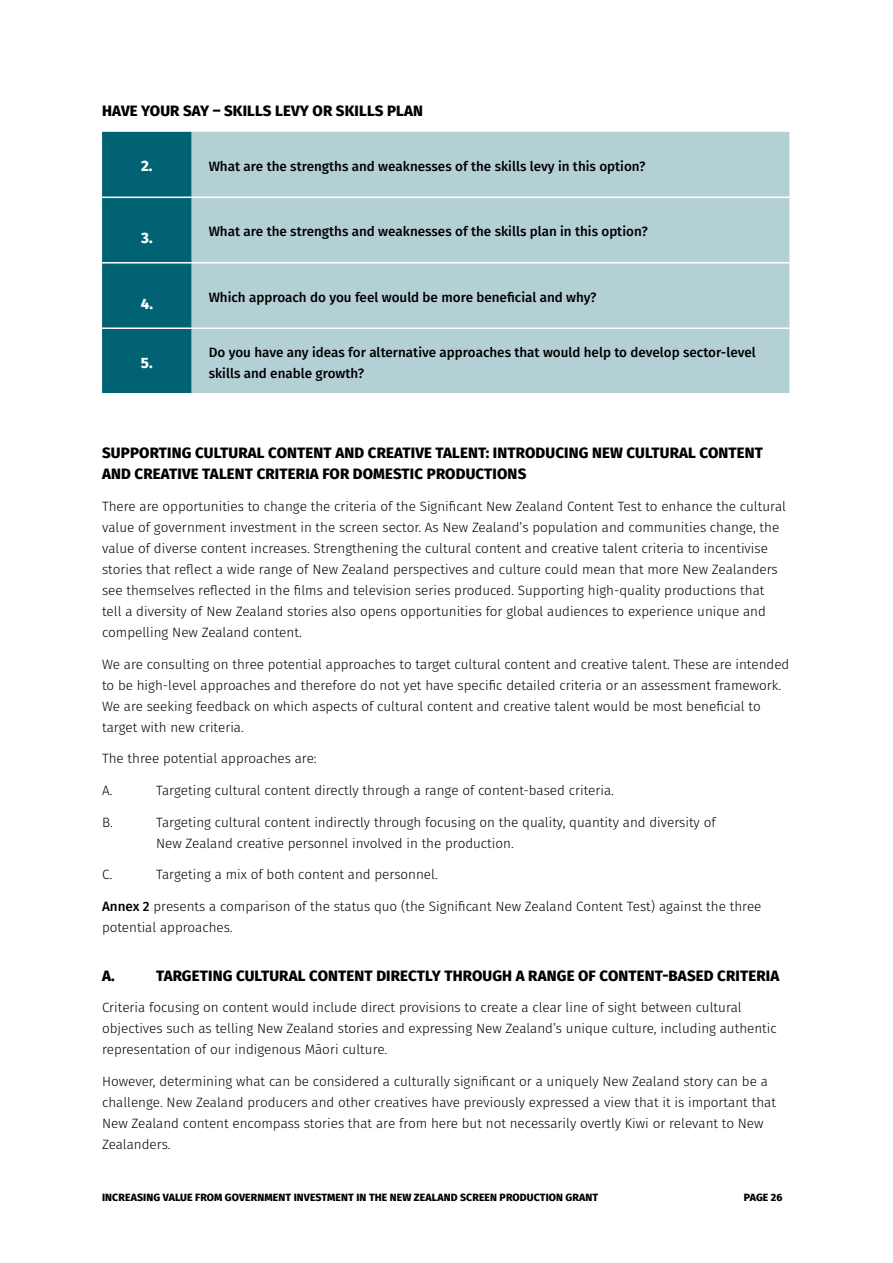
<style>
.page{position:relative;width:893px;height:1263px;background:#fff}
.page>*{position:absolute;margin:0;border:0;box-sizing:border-box;transform-origin:0 0}
.H3_-_Body_Header{font:800 15px/21px "Fira Sans";letter-spacing:.01em;color:#000}
.Question_numbering{font:800 15px "Fira Sans";color:#fff}
.Body_Copy{font:300 13.5px/21px "Fira Sans";color:#000}
.Body_Subhead{font:500 13.5px/21px "Fira Sans";color:#000}
.Question_text{font:500 13.5px "Fira Sans";color:#000}
.t1{font:800 10.5px "Fira Sans";letter-spacing:.01em;color:#000}
.s1{font-weight:500}
</style>
<div class="page">
<div style="left:102px;top:132px;width:90px;height:261px;background:#006272"></div>
<div style="left:192px;top:132px;width:597px;height:261px;background:#b3d0d5"></div>
<hr style="left:192px;top:197px;width:597px;height:1px;background:#fff">
<hr style="left:192px;top:262px;width:597px;height:1px;background:#fff">
<hr style="left:102px;top:327px;width:90px;height:2px;background:#fff">
<hr style="left:192px;top:327px;width:597px;height:2px;background:#fff">
<hr style="left:102px;top:197px;width:90px;height:1px;background:#fff">
<hr style="left:102px;top:262px;width:90px;height:1px;background:#fff">
<p class="H3_-_Body_Header" style="left:102px;top:99px;width:322px">HAVE YOUR SAY – SKILLS LEVY OR SKILLS PLAN</p>
<p class="Question_numbering" style="left:141px;top:153px;width:13px">2.</p>
<p class="Question_text" style="left:209px;top:155px;width:438px">What are the strengths and weaknesses of the skills levy in this option?</p>
<p class="Question_numbering" style="left:141px;top:225px;width:13px">3.</p>
<p class="Body_Subhead" style="left:209px;top:220px;width:441px">What are the strengths and weaknesses of the skills plan in this option?</p>
<p class="Question_numbering" style="left:141px;top:291px;width:14px">4.</p>
<p class="Body_Subhead" style="left:209px;top:286px;width:389px">Which approach do you feel would be more beneficial and why?</p>
<p class="Question_numbering" style="left:141px;top:350px;width:13px">5.</p>
<p class="Body_Subhead" style="left:209px;top:341px;width:549px">Do you have any ideas for alternative approaches that would help to develop sector-level skills and enable growth?</p>
<p class="H3_-_Body_Header" style="left:102px;top:441px;width:662px">SUPPORTING CULTURAL CONTENT AND CREATIVE TALENT: INTRODUCING NEW CULTURAL CONTENT<br>AND CREATIVE TALENT CRITERIA FOR DOMESTIC PRODUCTIONS</p>
<p class="Body_Copy" style="left:102px;top:496px;width:685px">There are opportunities to change the criteria of the Significant New Zealand Content Test to enhance the cultural value of government investment in the screen sector. As New Zealand’s population and communities change, the value of diverse content increases. Strengthening the cultural content and creative talent criteria to incentivise stories that reflect a wide range of New Zealand perspectives and culture could mean that more New Zealanders see themselves reflected in the films and television series produced. Supporting high-quality productions that tell a diversity of New Zealand stories also opens opportunities for global audiences to experience unique and compelling New Zealand content.</p>
<p class="Body_Copy" style="left:102px;top:653px;width:689px">We are consulting on three potential approaches to target cultural content and creative talent. These are intended to be high-level approaches and therefore do not yet have specific detailed criteria or an assessment framework.<br>We are seeking feedback on which aspects of cultural content and creative talent would be most beneficial to target with new criteria.</p>
<p class="Body_Copy" style="left:102px;top:748px;width:216px">The three potential approaches are:</p>
<p class="Body_Copy" style="left:102px;top:780px;width:12px">A.</p>
<p class="Body_Copy" style="left:156px;top:780px;width:459px">Targeting cultural content directly through a range of content-based criteria.</p>
<p class="Body_Copy" style="left:102px;top:811px;width:12px">B.</p>
<p class="Body_Copy" style="left:156px;top:811px;width:561px">Targeting cultural content indirectly through focusing on the quality, quantity and diversity of<br>New Zealand creative personnel involved in the production.</p>
<p class="Body_Copy" style="left:102px;top:864px;width:12px">C.</p>
<p class="Body_Copy" style="left:156px;top:864px;width:283px">Targeting a mix of both content and personnel.</p>
<p class="Body_Copy" style="left:102px;top:895px;width:661px"><span class="s1">Annex 2</span> presents a comparison of the status quo (the Significant New Zealand Content Test) against the three potential approaches.</p>
<p class="H3_-_Body_Header" style="left:102px;top:963px;width:14px">A.</p>
<p class="H3_-_Body_Header" style="left:156px;top:963px;width:625px">TARGETING CULTURAL CONTENT DIRECTLY THROUGH A RANGE OF CONTENT-BASED CRITERIA</p>
<p class="Body_Copy" style="left:102px;top:997px;width:676px">Criteria focusing on content would include direct provisions to create a clear line of sight between cultural objectives such as telling New Zealand stories and expressing New Zealand’s unique culture, including authentic representation of our indigenous Māori culture.</p>
<p class="Body_Copy" style="left:102px;top:1070px;width:675px">However, determining what can be considered a culturally significant or a uniquely New Zealand story can be a challenge. New Zealand producers and other creatives have previously expressed a view that it is important that New Zealand content encompass stories that are from here but not necessarily overtly Kiwi or relevant to New Zealanders.</p>
<p class="t1" style="left:102px;top:1188px;width:498px">INCREASING VALUE FROM GOVERNMENT INVESTMENT IN THE NEW ZEALAND SCREEN PRODUCTION GRANT</p>
<p class="t1" style="left:744px;top:1188px;width:40px">PAGE 26</p>
</div>
